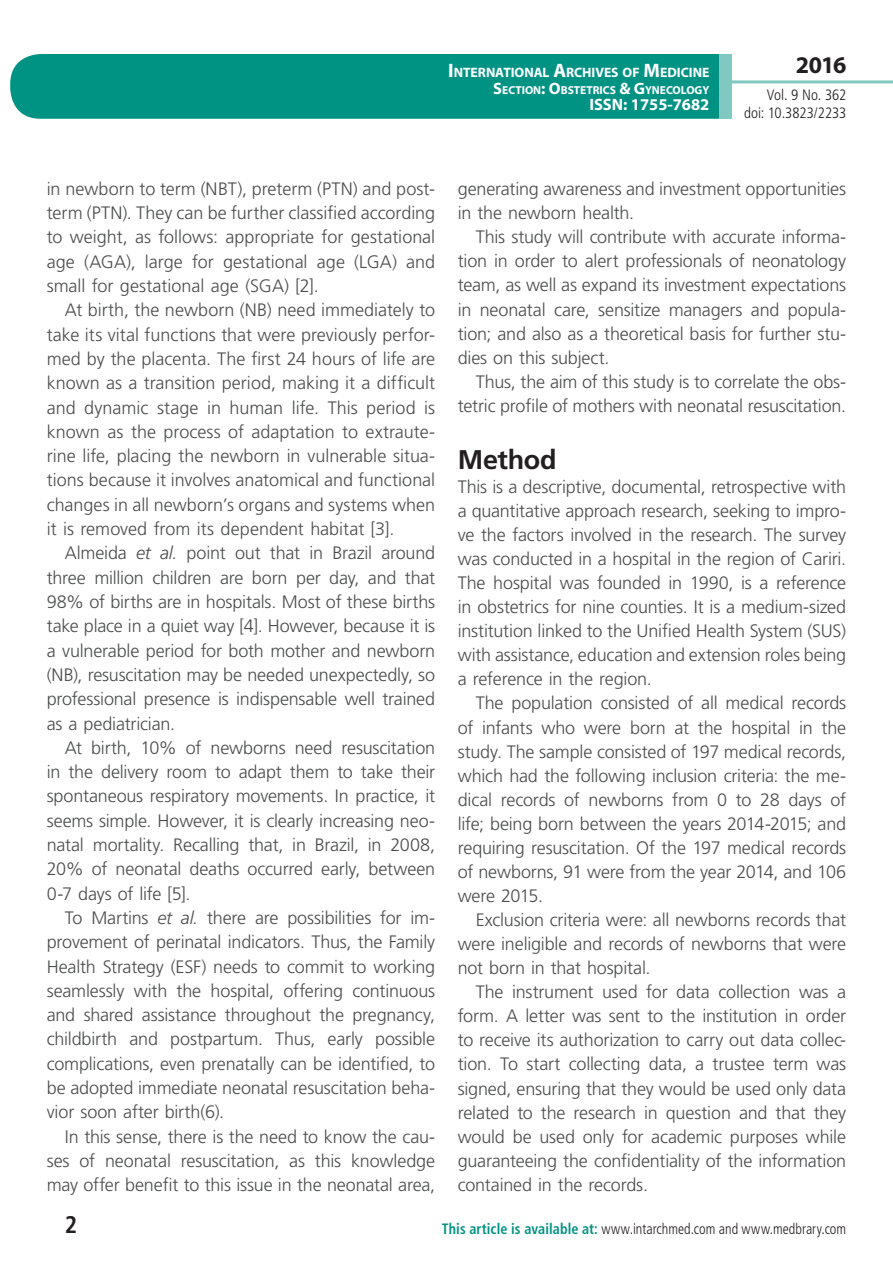
<style>
.page{position:relative;width:893px;height:1263px;background:#fff}
.page>*{position:absolute;margin:0;border:0;box-sizing:border-box;transform-origin:0 0}
.t1{font:700 27px "Frutiger LT Std";letter-spacing:-.01em;color:#231f20}
.t2{font:700 24px "Myriad Pro";color:#231f20}
.t3{font:700 condensed 24px "Frutiger LT Std";color:#231f20}
.t4{font:300 18px/24.3px "Frutiger LT Std";letter-spacing:-.01em;color:#4b4c4d;text-align:justify}
.t5{font:700 16.5px "Myriad Pro";color:#fff}
.t6{font:300 condensed 15px "Frutiger LT Std";color:#231f20;scale:.94 1}
.t7{font:300 condensed 15px/18px "Frutiger LT Std";color:#231f20;text-align:right}
.t8{font:700 13.65px "Myriad Pro";letter-spacing:-.005em;color:#fff}
.t9{font:700 11.55px "Myriad Pro";color:#fff}
.s1{font-size:19.5px}
.s2{font-size:16.5px}
.s3{font-style:italic}
.s4{font-weight:700;color:#009384}
</style>
<div class="page">
<div style="left:10px;top:54px;width:775px;height:65px;background:#009384;border-radius:30px"></div>
<div style="left:732px;top:0;width:161px;height:157px;background:#fff"></div>
<hr style="left:730px;top:80px;width:163px;height:3px;background:#80c9c2">
<div style="left:719px;top:54px;width:13px;height:65px;background:#80c9c2"></div>
<p class="t8" style="left:448px;top:64px;width:263px"><span class="s1">I</span>NTERNATIONAL <span class="s1">A</span>RCHIVES OF <span class="s1">M</span>EDICINE</p>
<p class="t9" style="left:493px;top:82px;width:218px"><span class="s2">S</span>ECTION<span class="s2">: O</span>BSTETRICS <span class="s2">&amp; G</span>YNECOLOGY</p>
<p class="t5" style="left:589px;top:94px;width:122px">ISSN: 1755-7682</p>
<h2 class="t2" style="left:796px;top:49px;width:52px">2016</h2>
<p class="t7" style="left:744px;top:86px;width:104px">Vol. 9 No. 362 doi: 10.3823/2233</p>
<p class="t4" style="left:47px;top:177px;width:390px">in newborn to term (NBT), preterm (PTN) and post&shy;term (PTN). They can be further classified according to weight, as follows: appropriate for gestational age (AGA), large for gestational age (LGA) and small for gestational age (SGA) [2].</p>
<p class="t4" style="left:47px;top:298px;width:390px;text-indent:18px">At birth, the newborn (NB) need immediately to take its vital functions that were previously perfor&shy;med by the placenta. The first 24 hours of life are known as a transition period, making it a difficult and dynamic stage in human life. This period is known as the process of adaptation to extraute&shy;rine life, placing the newborn in vulnerable situa&shy;tions because it involves anatomical and functional changes in all newborn’s organs and systems when it is removed from its dependent habitat [3].</p>
<p class="t4" style="left:47px;top:541px;width:390px;text-indent:18px">Almeida <span class="s3">et al.</span> point out that in Brazil around three million children are born per day, and that 98% of births are in hospitals. Most of these births take place in a quiet way [4]. However, because it is a vulnerable period for both mother and newborn (NB), resuscitation may be needed unexpectedly, so professional presence is indispensable well trained as a pediatrician.</p>
<p class="t4" style="left:47px;top:736px;width:390px;text-indent:18px">At birth, 10% of newborns need resuscitation in the delivery room to adapt them to take their spontaneous respiratory movements. In practice, it seems simple. However, it is clearly increasing neo&shy;natal mortality. Recalling that, in Brazil, in 2008, 20% of neonatal deaths occurred early, between 0-7 days of life [5].</p>
<p class="t4" style="left:47px;top:906px;width:390px;text-indent:18px">To Martins <span class="s3">et al.</span> there are possibilities for im&shy;provement of perinatal indicators. Thus, the Family Health Strategy (ESF) needs to commit to working seamlessly with the hospital, offering continuous and shared assistance throughout the pregnancy, childbirth and postpartum. Thus, early possible complications, even prenatally can be identified, to be adopted immediate neonatal resuscitation beha&shy;vior soon after birth(6).</p>
<p class="t4" style="left:47px;top:1124px;width:390px;text-indent:18px">In this sense, there is the need to know the cau&shy;ses of neonatal resuscitation, as this knowledge may offer benefit to this issue in the neonatal area,</p>
<p class="t4" style="left:458px;top:177px;width:390px">generating awareness and investment opportunities in the newborn health.</p>
<p class="t4" style="left:458px;top:225px;width:390px;text-indent:18px">This study will contribute with accurate informa&shy;tion in order to alert professionals of neonatology team, as well as expand its investment expectations in neonatal care, sensitize managers and popula&shy;tion; and also as a theoretical basis for further stu&shy;dies on this subject.</p>
<p class="t4" style="left:458px;top:370px;width:390px;text-align:right">Thus, the aim of this study is to correlate the obs&shy;tetric profile of mothers with neonatal resuscitation.</p>
<h1 class="t1" style="left:458px;top:443px;width:100px">Method</h1>
<p class="t4" style="left:458px;top:475px;width:390px">This is a descriptive, documental, retrospective with a quantitative approach research, seeking to impro&shy;ve the factors involved in the research. The survey was conducted in a hospital in the region of Cariri.<br>The hospital was founded in 1990, is a reference in obstetrics for nine counties. It is a medium-sized institution linked to the Unified Health System (SUS) with assistance, education and extension roles being a reference in the region.</p>
<p class="t4" style="left:458px;top:691px;width:390px;text-indent:18px">The population consisted of all medical records of infants who were born at the hospital in the study. The sample consisted of 197 medical records, which had the following inclusion criteria: the me&shy;dical records of newborns from 0 to 28 days of life; being born between the years 2014-2015; and requiring resuscitation. Of the 197 medical records of newborns, 91 were from the year 2014, and 106 were 2015.</p>
<p class="t4" style="left:458px;top:908px;width:390px;text-indent:18px">Exclusion criteria were: all newborns records that were ineligible and records of newborns that were not born in that hospital.</p>
<p class="t4" style="left:458px;top:980px;width:390px;text-indent:18px">The instrument used for data collection was a form. A letter was sent to the institution in order to receive its authorization to carry out data collec&shy;tion. To start collecting data, a trustee term was signed, ensuring that they would be used only data related to the research in question and that they would be used only for academic purposes while guaranteeing the confidentiality of the information contained in the records.</p>
<h2 class="t3" style="left:65px;top:1210px;width:14px">2</h2>
<p class="t6" style="left:442px;top:1220px;width:432px"><span class="s4">This article is available at:</span> www.intarchmed.com and www.medbrary.com</p>
</div>
